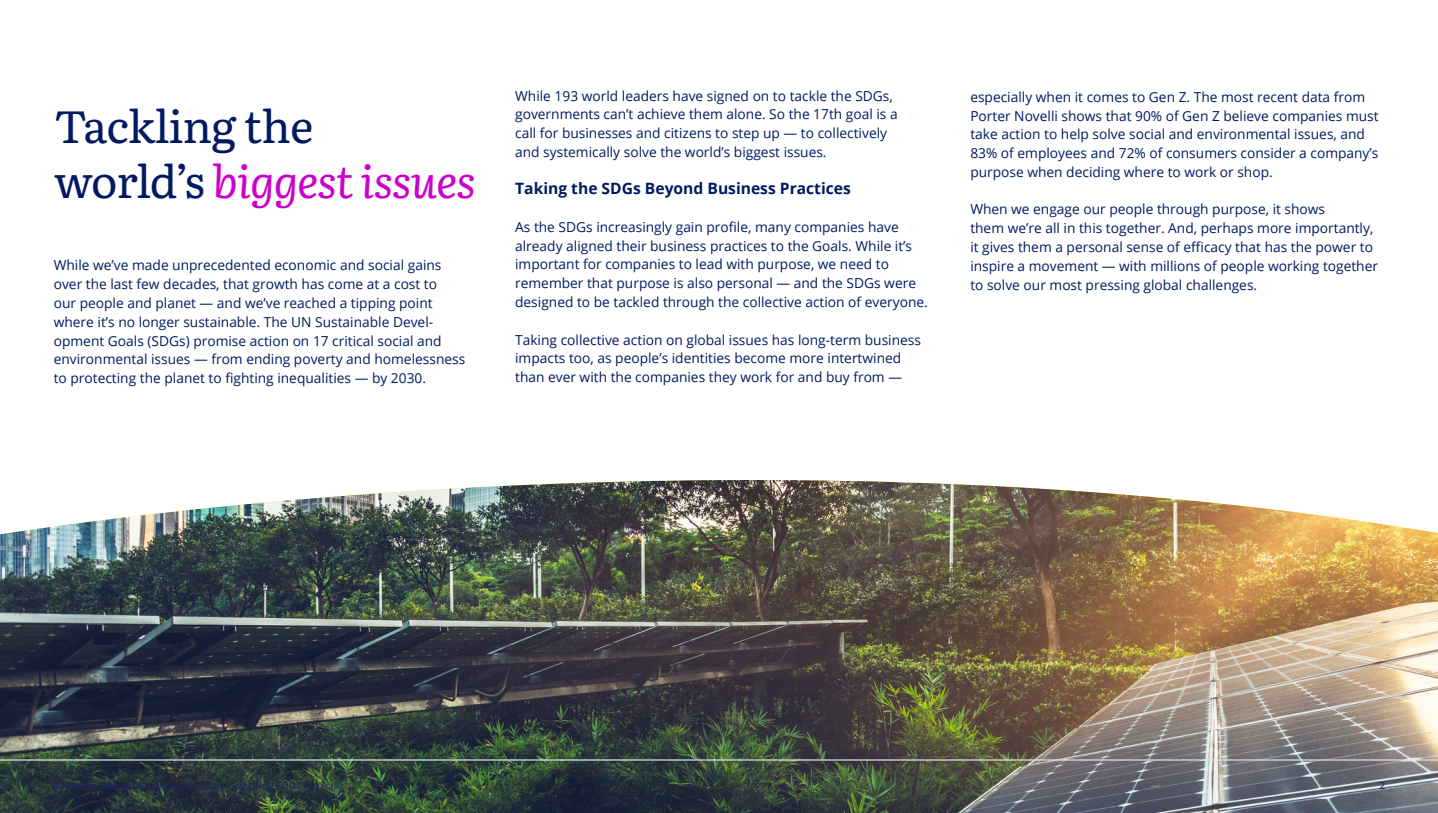
<style>
.page{position:relative;width:1438px;height:813px;background:#fff}
.page>*{position:absolute;margin:0;border:0;box-sizing:border-box;transform-origin:0 0}
.t1{font:45px/55px "Literata";letter-spacing:-.02em;color:#001a61}
.t2{font:700 15.62px "Open Sans";color:#001a61}
.t3{font:13.75px/18.8px "Open Sans";color:#001a61}
.t4{font:10px "Open Sans";color:#20265c}
.t5{font:600 10px "Open Sans";color:#20265c}
.s1{font-style:italic;color:#c0c}
.s2{font-weight:700}
</style>
<div class="page">
<img style="left:0;top:480px;width:1438px;height:332px">
<hr style="left:0;top:759px;width:1438px;height:1px;background:#d9dee8">
<h1 class="t1" style="left:54px;top:96px;width:423px">Tackling the<br>world’s <span class="s1">biggest issues</span></h1>
<p class="t3" style="left:54px;top:256px;width:413px">While we’ve made unprecedented economic and social gains over the last few decades, that growth has come at a cost to<br>our people and planet — and we’ve reached a tipping point where it’s no longer sustainable. The UN Sustainable Devel&shy;opment Goals (SDGs) promise action on 17 critical social and environmental issues — from ending poverty and homelessness to protecting the planet to fighting inequalities — by 2030.</p>
<p class="t3" style="left:515px;top:86px;width:384px">While 193 world leaders have signed on to tackle the SDGs, governments can’t achieve them alone. So the 17th goal is a call for businesses and citizens to step up — to collectively and systemically solve the world’s biggest issues.</p>
<p class="t2" style="left:515px;top:178px;width:337px">Taking the SDGs Beyond Business Practices</p>
<p class="t3" style="left:515px;top:217px;width:414px">As the SDGs increasingly gain profile, many companies have already aligned their business practices to the Goals. While it’s important for companies to lead with purpose, we need to remember that purpose is also personal — and the SDGs were designed to be tackled through the collective action of everyone.</p>
<p class="t3" style="left:515px;top:330px;width:407px">Taking collective action on global issues has long-term business impacts too, as people’s identities become more intertwined than ever with the companies they work for and buy from —</p>
<p class="t3" style="left:970px;top:87px;width:410px">especially when it comes to Gen Z. The most recent data from Porter Novelli shows that 90% of Gen Z believe companies must take action to help solve social and environmental issues, and 83% of employees and 72% of consumers consider a company’s purpose when deciding where to work or shop.</p>
<p class="t3" style="left:970px;top:200px;width:409px">When we engage our people through purpose, it shows<br>them we’re all in this together. And, perhaps more importantly, it gives them a personal sense of efficacy that has the power to inspire a movement — with millions of people working together to solve our most pressing global challenges.</p>
<p class="t4" style="left:52px;top:778px;width:289px"><span class="s2">Benevity e-book:</span> A Corporate Guide to Putting SDGs to Work</p>
<p class="t5" style="left:1379px;top:778px;width:7px">2</p>
</div>
